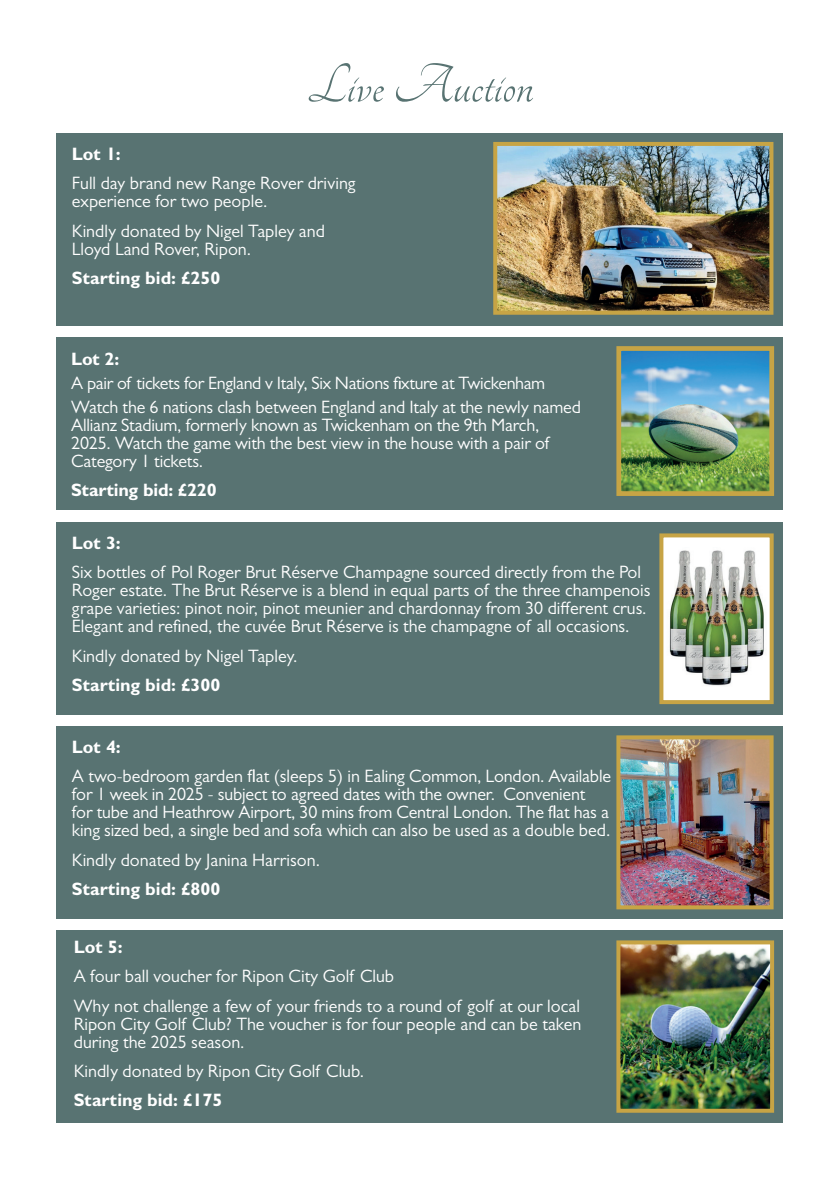
<style>
.page{position:relative;width:840px;height:1191px;background:#fff}
.page>*{position:absolute;margin:0;border:0;box-sizing:border-box;transform-origin:0 0}
.t1{font:60px "Tangerine";color:#587372}
.t2{font:18px/18px "Gill Sans MT Pro";color:#fff}
.t3{font:700 18px "Gill Sans MT Pro";color:#fff}
</style>
<div class="page">
<div style="left:57px;top:726px;width:725px;height:192px;background:#587372"></div>
<div style="left:57px;top:522px;width:725px;height:192px;background:#587372"></div>
<div style="left:57px;top:337px;width:725px;height:173px;background:#587372"></div>
<div style="left:57px;top:133px;width:725px;height:193px;background:#587372"></div>
<div style="left:57px;top:930px;width:725px;height:193px;background:#587372"></div>
<img style="left:621px;top:945px;width:147px;height:162px">
<div style="left:616px;top:940px;width:157px;height:172px;border:4px solid #c7a445"></div>
<img style="left:498px;top:147px;width:270px;height:163px">
<div style="left:493px;top:142px;width:280px;height:173px;border:4px solid #c7a445"></div>
<div style="left:661px;top:535px;width:110px;height:167px;background:#fff"></div>
<img style="left:669px;top:550px;width:95px;height:136px">
<div style="left:659px;top:533px;width:114px;height:171px;border:4px solid #c7a445"></div>
<img style="left:621px;top:740px;width:147px;height:164px">
<div style="left:616px;top:735px;width:157px;height:174px;border:4px solid #c7a445"></div>
<img style="left:622px;top:352px;width:145px;height:138px">
<div style="left:616px;top:346px;width:157px;height:150px;border:5px solid #c7a445"></div>
<h1 class="t1" style="left:307px;top:56px;width:228px">Live Auction</h1>
<p class="t3" style="left:72px;top:143px;width:50px">Lot 1:</p>
<p class="t2" style="left:72px;top:174px;width:285px">Full day brand new Range Rover driving experience for two people.</p>
<p class="t2" style="left:72px;top:221px;width:254px">Kindly donated by Nigel Tapley and<br>Lloyd Land Rover, Ripon.</p>
<p class="t3" style="left:72px;top:267px;width:150px">Starting bid: £250</p>
<p class="t3" style="left:71px;top:348px;width:50px">Lot 2:</p>
<p class="t2" style="left:71px;top:371px;width:511px;line-height:23.6px">A pair of tickets for England v Italy, Six Nations fixture at Twickenham<br>Watch the 6 nations clash between England and Italy at the newly named</p>
<p class="t2" style="left:71px;top:415px;width:479px">Allianz Stadium, formerly known as Twickenham on the 9th March,<br>2025. Watch the game with the best view in the house with a pair of<br>Category 1 tickets.</p>
<p class="t3" style="left:71px;top:479px;width:147px">Starting bid: £220</p>
<p class="t3" style="left:72px;top:531px;width:50px">Lot 3:</p>
<p class="t2" style="left:72px;top:563px;width:579px">Six bottles of Pol Roger Brut Réserve Champagne sourced directly from the Pol Roger estate. The Brut Réserve is a blend in equal parts of the three champenois grape varieties: pinot noir, pinot meunier and chardonnay from 30 different crus.<br>Elegant and refined, the cuvée Brut Réserve is the champagne of all occasions.</p>
<p class="t2" style="left:72px;top:646px;width:227px">Kindly donated by Nigel Tapley.</p>
<p class="t3" style="left:72px;top:673px;width:150px">Starting bid: £300</p>
<p class="t3" style="left:72px;top:736px;width:50px">Lot 4:</p>
<p class="t2" style="left:72px;top:767px;width:540px">A two-bedroom garden flat (sleeps 5) in Ealing Common, London. Available for 1 week in 2025 - subject to agreed dates with the owner. Convenient<br>for tube and Heathrow Airport, 30 mins from Central London. The flat has a king sized bed, a single bed and sofa which can also be used as a double bed.</p>
<p class="t2" style="left:72px;top:850px;width:249px">Kindly donated by Janina Harrison.</p>
<p class="t3" style="left:72px;top:878px;width:150px">Starting bid: £800</p>
<p class="t3" style="left:74px;top:935px;width:50px">Lot 5:</p>
<p class="t2" style="left:74px;top:961px;width:507px;line-height:29.4px">A four ball voucher for Ripon City Golf Club<br>Why not challenge a few of your friends to a round of golf at our local</p>
<p class="t2" style="left:74px;top:1014px;width:509px">Ripon City Golf Club? The voucher is for four people and can be taken during the 2025 season.</p>
<p class="t2" style="left:74px;top:1061px;width:292px">Kindly donated by Ripon City Golf Club.</p>
<p class="t3" style="left:74px;top:1089px;width:150px">Starting bid: £175</p>
</div>
